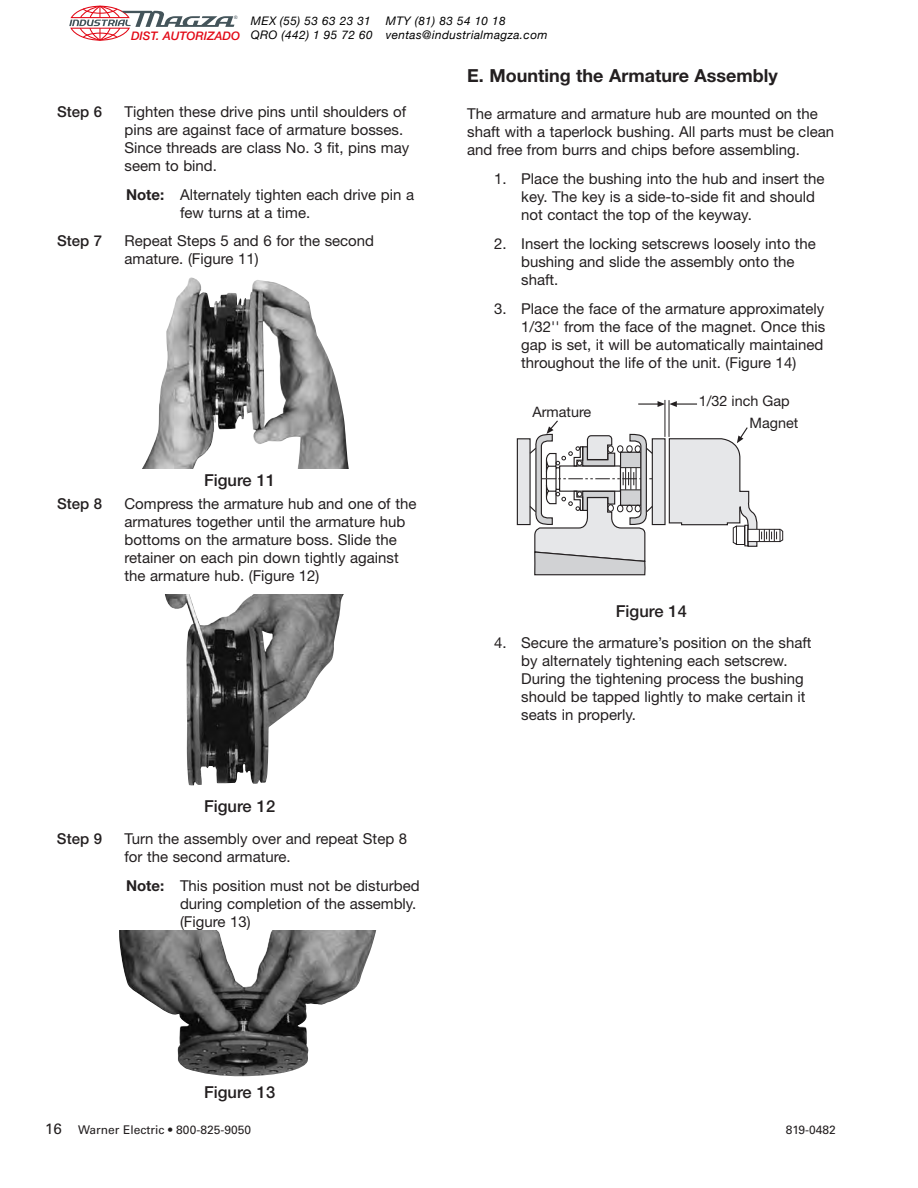
<style>
.page{position:relative;width:918px;height:1188px;background:#fff}
.page>*{position:absolute;margin:0;border:0;box-sizing:border-box;transform-origin:0 0}
.t1{font:700 18px "Helvetica Neue";color:#231f20}
.t2{font:500 16.5px "Helvetica Neue";color:#231f20}
.t3{font:15px/18px "Helvetica Neue";color:#231f20}
.t4{font:500 15px "Helvetica Neue";color:#231f20}
.t5{font:14.4px/21.9px "Helvetica Neue";color:#231f20}
.t6{font:12px "Univers LT";color:#231f20}
.t7{font:italic 11.85px/14.5px "Helvetica Neue";letter-spacing:.035em;color:#000}
.t8{font:italic 500 11.85px "Helvetica Neue";color:#e20916}
.t9{font:4.65px "Arial";color:#44545a}
.s1{font-weight:700}
.s2{font-size:15px}
</style>
<div class="page">
<img style="left:142px;top:277px;width:207px;height:191px">
<img style="left:165px;top:595px;width:179px;height:191px">
<img style="left:119px;top:931px;width:257px;height:146px">
<hr style="left:665px;top:400px;width:1px;height:37px;background:#231f20">
<hr style="left:669px;top:400px;width:1px;height:37px;background:#231f20">
<hr style="left:676px;top:403px;width:21px;height:2px;background:#231f20">
<hr style="left:638px;top:403px;width:20px;height:2px;background:#231f20">
<svg style="left:658px;top:401px;width:19px;height:6px"></svg>
<div style="left:652px;top:439px;width:13px;height:86px;background:#e6e7e9"></div>
<div style="left:517px;top:439px;width:13px;height:86px;background:#e6e7e9"></div>
<div style="left:517px;top:438px;width:14px;height:87px;border:1px solid #231f20"></div>
<svg style="left:528px;top:420px;width:128px;height:155px"></svg>
<svg style="left:668px;top:426px;width:115px;height:121px"></svg>
<svg style="left:69px;top:5px;width:165px;height:36px"></svg>
<p class="t9" style="left:234px;top:14px;width:5px">®</p>
<p class="t8" style="left:131px;top:30px;width:110px">DIST. AUTORIZADO</p>
<p class="t7" style="left:251px;top:13px;width:123px">MEX (55) 53 63 23 31<br>QRO (442) 1 95 72 60</p>
<p class="t7" style="left:386px;top:13px;width:163px">MTY (81) 83 54 10 18 ventas@industrialmagza.com</p>
<p class="t4" style="left:57px;top:106px;width:47px">Step 6</p>
<p class="t3" style="left:124px;top:104px;width:286px">Tighten these drive pins until shoulders of pins are against face of armature bosses.<br>Since threads are class No. 3 fit, pins may seem to bind.</p>
<p class="t3" style="left:180px;top:187px;width:236px;text-indent:-54px"><span class="s1">Note:</span> Alternately tighten each drive pin a few turns at a time.</p>
<p class="t4" style="left:57px;top:236px;width:47px">Step 7</p>
<p class="t3" style="left:124px;top:233px;width:251px">Repeat Steps 5 and 6 for the second amature. (Figure 11)</p>
<p class="t2" style="left:204px;top:474px;width:73px">Figure 11</p>
<p class="t4" style="left:57px;top:498px;width:47px">Step 8</p>
<p class="t3" style="left:124px;top:496px;width:293px">Compress the armature hub and one of the armatures together until the armature hub bottoms on the armature boss. Slide the retainer on each pin down tightly against the armature hub. (Figure 12)</p>
<p class="t2" style="left:204px;top:800px;width:73px">Figure 12</p>
<p class="t4" style="left:57px;top:833px;width:47px">Step 9</p>
<p class="t3" style="left:124px;top:831px;width:284px">Turn the assembly over and repeat Step 8 for the second armature.</p>
<p class="t3" style="left:180px;top:878px;width:241px;text-indent:-54px"><span class="s1">Note:</span> This position must not be disturbed during completion of the assembly. (Figure 13)</p>
<p class="t1" style="left:467px;top:69px;width:312px">E. Mounting the Armature Assembly</p>
<p class="t3" style="left:467px;top:106px;width:368px">The armature and armature hub are mounted on the shaft with a taperlock bushing. All parts must be clean and free from burrs and chips before assembling.</p>
<p class="t3" style="left:521px;top:171px;width:305px;text-indent:-27px">1. Place the bushing into the hub and insert the key. The key is a side-to-side fit and should not contact the top of the keyway.</p>
<p class="t3" style="left:521px;top:236px;width:296px;text-indent:-27px">2. Insert the locking setscrews loosely into the bushing and slide the assembly onto the shaft.</p>
<p class="t3" style="left:521px;top:301px;width:306px;text-indent:-27px">3. Place the face of the armature approximately 1/32'' from the face of the magnet. Once this gap is set, it will be automatically maintained throughout the life of the unit. (Figure 14)</p>
<p class="t5" style="left:532px;top:403px;width:60px">Armature</p>
<p class="t5" style="left:750px;top:392px;width:50px;text-indent:-51px">1/32 inch Gap<br>Magnet</p>
<p class="t2" style="left:616px;top:605px;width:73px">Figure 14</p>
<p class="t3" style="left:521px;top:636px;width:292px;text-indent:-27px">4. Secure the armature’s position on the shaft by alternately tightening each setscrew.<br>During the tightening process the bushing should be tapped lightly to make certain it seats in properly.</p>
<p class="t2" style="left:204px;top:1086px;width:73px">Figure 13</p>
<p class="t6" style="left:45px;top:1125px;width:208px"><span class="s2">16</span> Warner Electric • 800-825-9050</p>
<p class="t6" style="left:786px;top:1125px;width:51px">819-0482</p>
</div>
